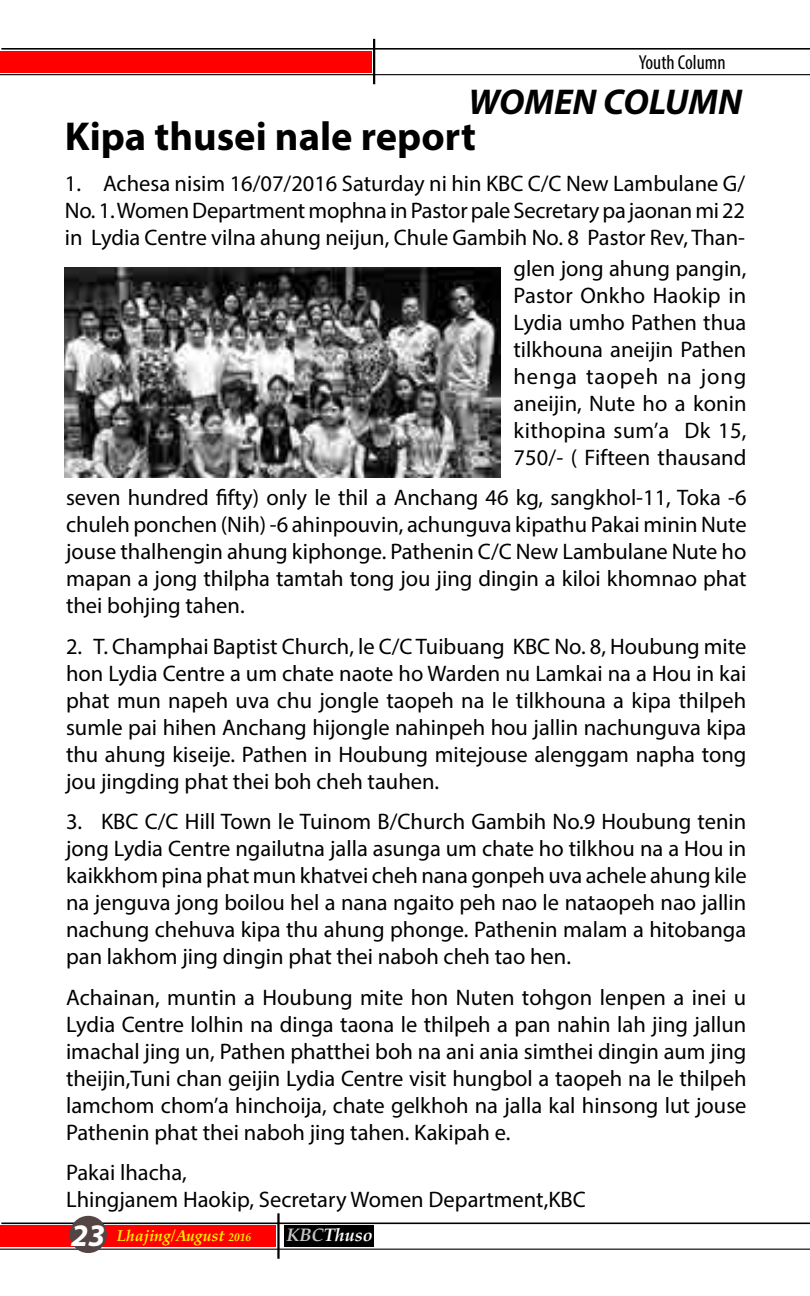
<style>
.page{position:relative;width:810px;height:1296px;background:#fff}
.page>*{position:absolute;margin:0;border:0;box-sizing:border-box;transform-origin:0 0}
.t1{font:700 40.5px "Myriad Pro";color:#000}
.t2{font:italic 700 36px "Myriad Pro";color:#000}
.t3{font:22.5px/27px "Myriad Pro";color:#000;text-align:justify}
.t4{font:condensed 20.25px "Myriad Pro";color:#000}
.t5{font:italic 700 18px "Palatino Linotype";color:#fff}
.t6{font:italic 700 15.75px "Palatino Linotype";color:#fff200}
.s1{font-family:"Myriad Pro";font-size:31.5px;color:#fff}
.s2{font-size:11.25px}
.s3{color:#c2c4c6}
</style>
<div class="page">
<div style="left:0;top:51px;width:372px;height:21px;background:#f00"></div>
<div style="left:0;top:1226px;width:276px;height:21px;background:#f00"></div>
<div style="left:284px;top:1226px;width:89px;height:21px;background:#000"></div>
<hr style="left:1px;top:48px;width:809px;height:2px;background:#000">
<hr style="left:1px;top:1223px;width:809px;height:1px;background:#000">
<hr style="left:0;top:74px;width:810px;height:1px;background:#000">
<hr style="left:0;top:1249px;width:810px;height:1px;background:#000">
<hr style="left:373px;top:39px;width:2px;height:45px;background:#000">
<hr style="left:277px;top:1213px;width:3px;height:46px;background:#000">
<div style="left:70px;top:1216px;width:37px;height:37px;background:#544545;border-radius:50%"></div>
<img style="left:65px;top:267px;width:435px;height:211px">
<p class="t4" style="left:639px;top:50px;width:88px">Youth Column</p>
<h2 class="t2" style="left:468px;top:79px;width:275px">WOMEN COLUMN</h2>
<h1 class="t1" style="left:65px;top:110px;width:413px">Kipa thusei nale report</h1>
<p class="t3" style="left:65px;top:169px;width:682px">1. Achesa nisim 16/07/2016 Saturday ni hin KBC C/C New Lambulane G/ No. 1. Women Department mophna in Pastor pale Secretary pa jaonan mi 22 in Lydia Centre vilna ahung neijun, Chule Gambih No. 8 Pastor Rev, Than-</p>
<p class="t3" style="left:514px;top:255px;width:235px">glen jong ahung pangin, Pastor Onkho Haokip in Lydia umho Pathen thua tilkhouna aneijin Pathen henga taopeh na jong aneijin, Nute ho a konin kithopina sum’a Dk 15, 750/- ( Fifteen thausand</p>
<p class="t3" style="left:66px;top:484px;width:682px">seven hundred fifty) only le thil a Anchang 46 kg, sangkhol-11, Toka -6 chuleh ponchen (Nih) -6 ahinpouvin, achunguva kipathu Pakai minin Nute jouse thalhengin ahung kiphonge. Pathenin C/C New Lambulane Nute ho mapan a jong thilpha tamtah tong jou jing dingin a kiloi khomnao phat thei bohjing tahen.</p>
<p class="t3" style="left:66px;top:633px;width:682px">2. T. Champhai Baptist Church, le C/C Tuibuang KBC No. 8, Houbung mite hon Lydia Centre a um chate naote ho Warden nu Lamkai na a Hou in kai phat mun napeh uva chu jongle taopeh na le tilkhouna a kipa thilpeh sumle pai hihen Anchang hijongle nahinpeh hou jallin nachunguva kipa thu ahung kiseije. Pathen in Houbung mitejouse alenggam napha tong jou jingding phat thei boh cheh tauhen.</p>
<p class="t3" style="left:66px;top:808px;width:682px">3. KBC C/C Hill Town le Tuinom B/Church Gambih No.9 Houbung tenin jong Lydia Centre ngailutna jalla asunga um chate ho tilkhou na a Hou in kaikkhom pina phat mun khatvei cheh nana gonpeh uva achele ahung kile na jenguva jong boilou hel a nana ngaito peh nao le nataopeh nao jallin nachung chehuva kipa thu ahung phonge. Pathenin malam a hitobanga pan lakhom jing dingin phat thei naboh cheh tao hen.</p>
<p class="t3" style="left:66px;top:984px;width:682px">Achainan, muntin a Houbung mite hon Nuten tohgon lenpen a inei u Lydia Centre lolhin na dinga taona le thilpeh a pan nahin lah jing jallun imachal jing un, Pathen phatthei boh na ani ania simthei dingin aum jing theijin,Tuni chan geijin Lydia Centre visit hungbol a taopeh na le thilpeh lamchom chom’a hinchoija, chate gelkhoh na jalla kal hinsong lut jouse Pathenin phat thei naboh jing tahen. Kakipah e.</p>
<p class="t3" style="left:66px;top:1159px;width:521px">Pakai lhacha,<br>Lhingjanem Haokip, Secretary Women Department,KBC</p>
<p class="t6" style="left:71px;top:1225px;width:181px"><span class="s1">23</span> Lhajing/August <span class="s2">2016</span></p>
<p class="t5" style="left:287px;top:1222px;width:88px"><span class="s3">KBC</span>Thuso</p>
</div>
